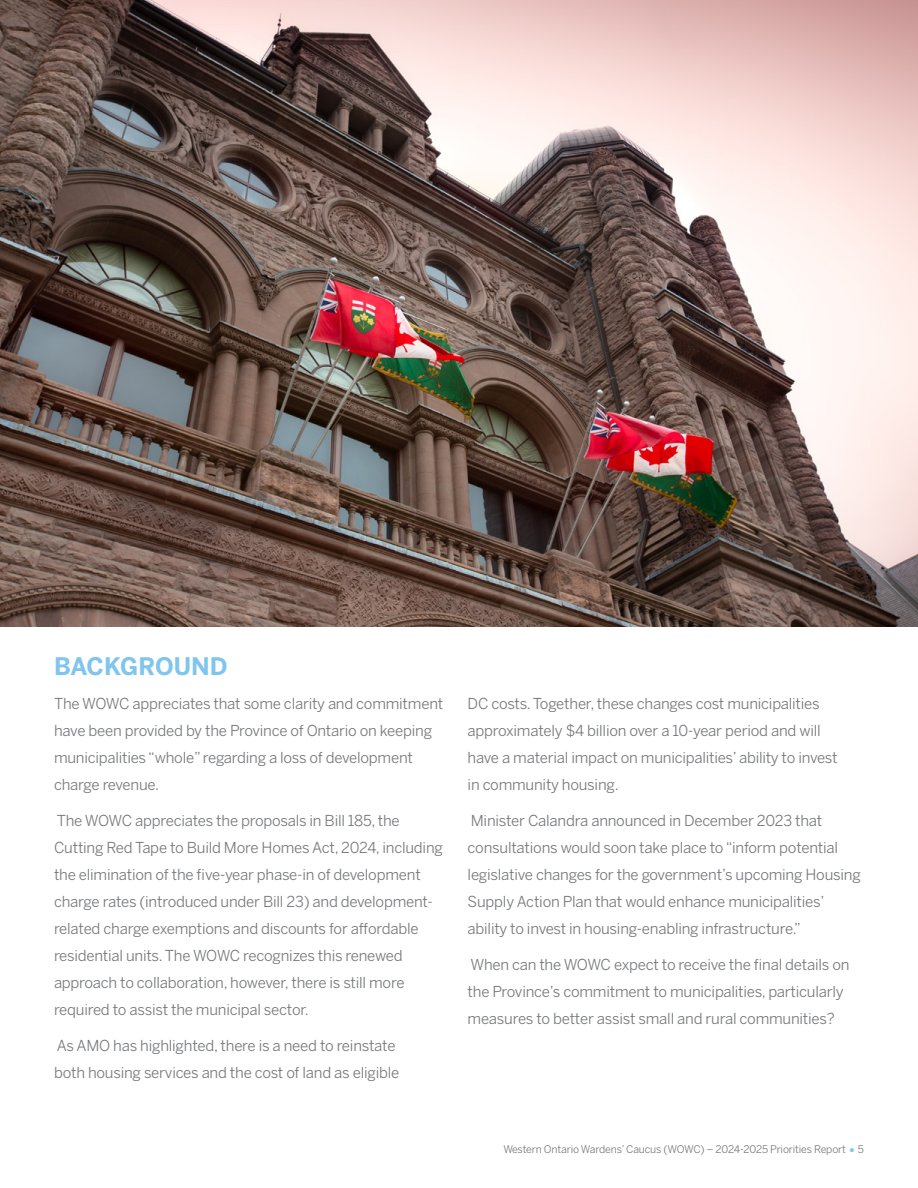
<style>
.page{position:relative;width:918px;height:1188px;background:#fff}
.page>*{position:absolute;margin:0;border:0;box-sizing:border-box;transform-origin:0 0}
.body_header{font:700 24px "Benton Sans";color:#80c5ed}
.body_2023{font:15px/27px "Benton Sans";letter-spacing:-.015em;color:#76787b}
.t1{font:10.5px "Benton Sans";letter-spacing:-.015em;color:#76787b}
.s1{font-size:16.8px;color:#80c5ed}
</style>
<div class="page">
<img style="left:0;top:0;width:918px;height:626px">
<p class="body_header" style="left:54px;top:652px;width:175px">BACKGROUND</p>
<p class="body_2023" style="left:54px;top:690px;width:391px">The WOWC appreciates that some clarity and commitment have been provided by the Province of Ontario on keeping municipalities “whole” regarding a loss of development charge revenue.</p>
<p class="body_2023" style="left:54px;top:807px;width:390px">The WOWC appreciates the proposals in Bill 185, the Cutting Red Tape to Build More Homes Act, 2024, including the elimination of the five-year phase-in of development charge rates (introduced under Bill 23) and development&shy;related charge exemptions and discounts for affordable residential units. The WOWC recognizes this renewed approach to collaboration, however, there is still more required to assist the municipal sector.</p>
<p class="body_2023" style="left:54px;top:1032px;width:347px">As AMO has highlighted, there is a need to reinstate both housing services and the cost of land as eligible</p>
<p class="body_2023" style="left:468px;top:690px;width:371px">DC costs. Together, these changes cost municipalities approximately $4 billion over a 10-year period and will have a material impact on municipalities’ ability to invest in community housing.</p>
<p class="body_2023" style="left:468px;top:807px;width:395px">Minister Calandra announced in December 2023 that consultations would soon take place to “inform potential legislative changes for the government’s upcoming Housing Supply Action Plan that would enhance municipalities’ ability to invest in housing-enabling infrastructure.”</p>
<p class="body_2023" style="left:468px;top:951px;width:383px">When can the WOWC expect to receive the final details on the Province’s commitment to municipalities, particularly measures to better assist small and rural communities?</p>
<p class="t1" style="left:503px;top:1143px;width:362px">Western Ontario Wardens’ Caucus (WOWC) – 2024-2025 Priorities Report <span class="s1">•</span> 5</p>
</div>
